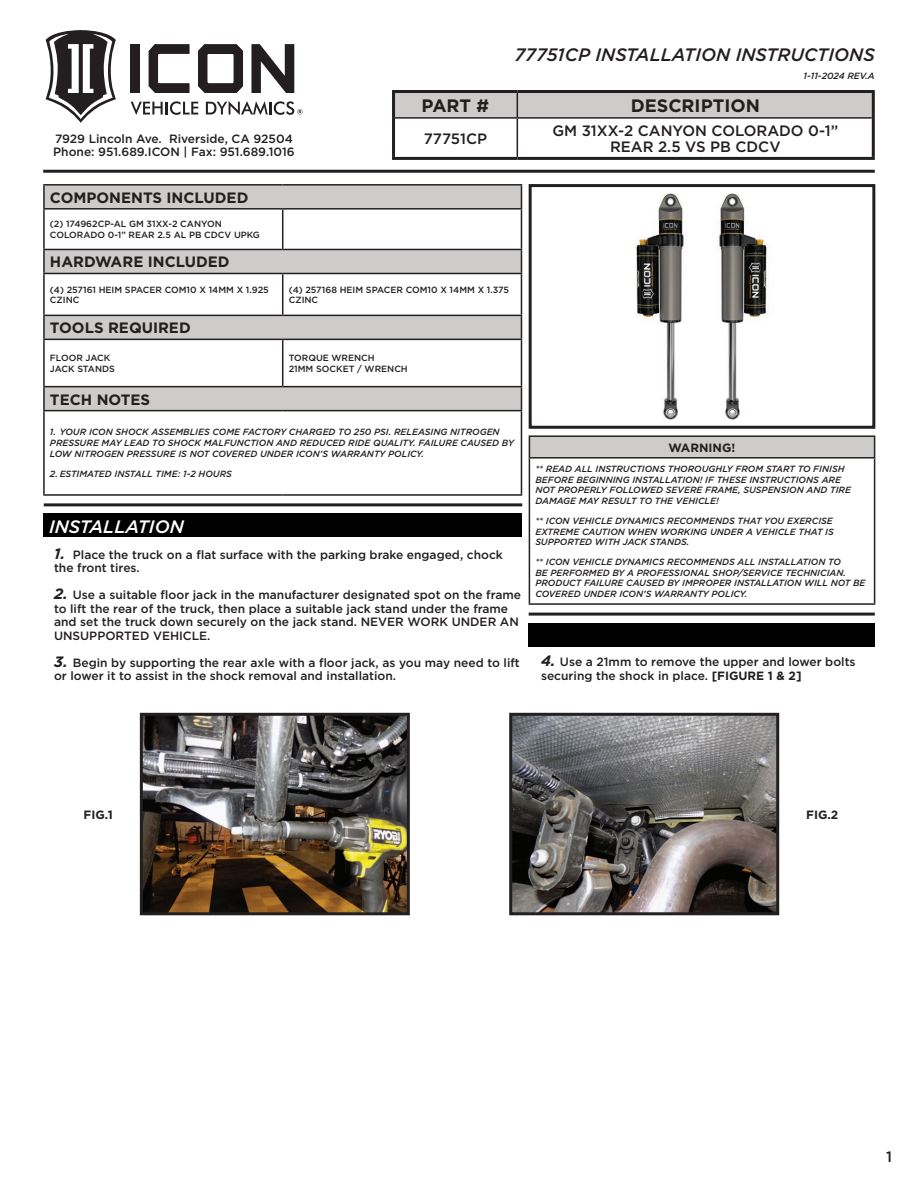
<style>
.page{position:relative;width:918px;height:1188px;background:#fff}
.page>*{position:absolute;margin:0;border:0;box-sizing:border-box;transform-origin:0 0}
.t1{font:italic 500 18px "Gotham";color:#231f20}
.t2{font:700 18px "Gotham";color:#231f20}
.t3{font:italic 500 18px "Gotham";color:#fff}
.t4{font:700 15px "Gotham";color:#231f20}
.t5{font:500 15px/16.5px "Gotham";color:#231f20;text-align:center}
.t6{font:500 12px/13.5px "Gotham";color:#231f20}
.t7{font:700 12px "Gotham";color:#231f20}
.t8{font:italic 500 9px/10.8px "Gotham";color:#231f20}
.t9{font:500 9px/10.8px "Gotham";color:#231f20}
.s1{font-weight:700;font-style:italic;font-size:15px}
.s2{font-weight:700}
</style>
<div class="page">
<hr style="left:43px;top:170px;width:832px;height:3px;background:#231f20">
<div style="left:395px;top:93px;width:477px;height:24px;background:#ceccca"></div>
<hr style="left:395px;top:117px;width:122px;height:2px;background:#231f20">
<hr style="left:517px;top:117px;width:355px;height:2px;background:#231f20">
<hr style="left:517px;top:119px;width:1px;height:38px;background:#231f20">
<hr style="left:392px;top:90px;width:125px;height:3px;background:#231f20">
<hr style="left:392px;top:93px;width:3px;height:25px;background:#231f20">
<hr style="left:517px;top:90px;width:358px;height:3px;background:#231f20">
<hr style="left:872px;top:93px;width:3px;height:25px;background:#231f20">
<hr style="left:392px;top:118px;width:3px;height:39px;background:#231f20">
<hr style="left:872px;top:118px;width:3px;height:39px;background:#231f20">
<hr style="left:392px;top:157px;width:125px;height:3px;background:#231f20">
<hr style="left:517px;top:157px;width:358px;height:3px;background:#231f20">
<div style="left:529px;top:436px;width:346px;height:22px;background:#ceccca"></div>
<hr style="left:529px;top:435px;width:346px;height:2px;background:#231f20">
<svg style="left:529px;top:437px;width:1px;height:20px"></svg>
<svg style="left:874px;top:437px;width:1px;height:20px"></svg>
<hr style="left:529px;top:457px;width:346px;height:2px;background:#231f20">
<hr style="left:529px;top:459px;width:1px;height:144px;background:#231f20">
<hr style="left:874px;top:459px;width:1px;height:144px;background:#231f20">
<hr style="left:529px;top:603px;width:346px;height:2px;background:#231f20">
<img style="left:636px;top:193px;width:131px;height:227px">
<div style="left:529px;top:184px;width:346px;height:245px;border:3px solid #231f20"></div>
<svg style="left:45px;top:186px;width:476px;height:224px"></svg>
<hr style="left:43px;top:184px;width:240px;height:2px;background:#231f20">
<hr style="left:43px;top:186px;width:2px;height:22px;background:#231f20">
<hr style="left:283px;top:184px;width:239px;height:2px;background:#231f20">
<svg style="left:521px;top:186px;width:1px;height:22px"></svg>
<hr style="left:43px;top:208px;width:240px;height:2px;background:#231f20">
<hr style="left:43px;top:210px;width:2px;height:39px;background:#231f20">
<hr style="left:283px;top:208px;width:239px;height:2px;background:#231f20">
<hr style="left:282px;top:210px;width:1px;height:39px;background:#231f20">
<hr style="left:521px;top:210px;width:1px;height:39px;background:#231f20">
<hr style="left:43px;top:249px;width:240px;height:1px;background:#231f20">
<hr style="left:43px;top:250px;width:2px;height:23px;background:#231f20">
<hr style="left:283px;top:249px;width:239px;height:1px;background:#231f20">
<svg style="left:521px;top:250px;width:1px;height:23px"></svg>
<hr style="left:43px;top:273px;width:240px;height:1px;background:#231f20">
<hr style="left:43px;top:274px;width:2px;height:41px;background:#231f20">
<hr style="left:283px;top:273px;width:239px;height:1px;background:#231f20">
<hr style="left:282px;top:274px;width:1px;height:41px;background:#231f20">
<hr style="left:521px;top:274px;width:1px;height:41px;background:#231f20">
<hr style="left:43px;top:315px;width:240px;height:1px;background:#231f20">
<hr style="left:43px;top:316px;width:2px;height:23px;background:#231f20">
<hr style="left:283px;top:315px;width:239px;height:1px;background:#231f20">
<svg style="left:521px;top:316px;width:1px;height:23px"></svg>
<hr style="left:43px;top:339px;width:240px;height:1px;background:#231f20">
<hr style="left:43px;top:340px;width:2px;height:46px;background:#231f20">
<hr style="left:283px;top:339px;width:239px;height:1px;background:#231f20">
<hr style="left:282px;top:340px;width:1px;height:46px;background:#231f20">
<hr style="left:521px;top:340px;width:1px;height:46px;background:#231f20">
<hr style="left:43px;top:386px;width:240px;height:1px;background:#231f20">
<hr style="left:43px;top:387px;width:2px;height:23px;background:#231f20">
<hr style="left:283px;top:386px;width:239px;height:1px;background:#231f20">
<svg style="left:521px;top:387px;width:1px;height:23px"></svg>
<hr style="left:43px;top:410px;width:240px;height:1px;background:#231f20">
<hr style="left:43px;top:411px;width:2px;height:83px;background:#231f20">
<hr style="left:283px;top:410px;width:239px;height:1px;background:#231f20">
<hr style="left:521px;top:411px;width:1px;height:83px;background:#231f20">
<hr style="left:43px;top:494px;width:240px;height:2px;background:#231f20">
<hr style="left:283px;top:494px;width:239px;height:2px;background:#231f20">
<div style="left:131px;top:44px;width:9px;height:49px;background:#231f20"></div>
<svg style="left:149px;top:44px;width:41px;height:49px"></svg>
<svg style="left:198px;top:44px;width:45px;height:49px"></svg>
<svg style="left:251px;top:44px;width:43px;height:49px"></svg>
<svg style="left:131px;top:101px;width:67px;height:14px"></svg>
<svg style="left:45px;top:30px;width:71px;height:93px"></svg>
<svg style="left:206px;top:101px;width:97px;height:14px"></svg>
<img style="left:144px;top:717px;width:262px;height:194px">
<div style="left:140px;top:713px;width:270px;height:202px;border:3px solid #231f20"></div>
<img style="left:513px;top:717px;width:262px;height:194px">
<div style="left:509px;top:713px;width:270px;height:202px;border:3px solid #231f20"></div>
<hr style="left:44px;top:503px;width:478px;height:3px;background:#231f20">
<div style="left:44px;top:514px;width:478px;height:23px;background:#000"></div>
<hr style="left:529px;top:613px;width:346px;height:3px;background:#231f20">
<div style="left:529px;top:623px;width:346px;height:24px;background:#000"></div>
<h1 class="t1" style="left:515px;top:43px;width:362px">77751CP INSTALLATION INSTRUCTIONS</h1>
<h3 class="t6" style="left:53px;top:131px;width:243px">7929 Lincoln Ave. Riverside, CA 92504<br>Phone: 951.689.ICON | Fax: 951.689.1016</h3>
<p class="t8" style="left:804px;top:71px;width:73px">1-11-2024 REV.A</p>
<h1 class="t2" style="left:422px;top:94px;width:69px">PART #</h1>
<h1 class="t2" style="left:631px;top:94px;width:131px">DESCRIPTION</h1>
<h2 class="t5" style="left:424px;top:130px;width:65px">77751CP</h2>
<h2 class="t5" style="left:552px;top:122px;width:287px">GM 31XX-2 CANYON COLORADO 0-1”<br>REAR 2.5 VS PB CDCV</h2>
<h2 class="t4" style="left:50px;top:188px;width:200px">COMPONENTS INCLUDED</h2>
<p class="t9" style="left:50px;top:219px;width:212px">(2) 174962CP-AL GM 31XX-2 CANYON<br>COLORADO 0-1” REAR 2.5 AL PB CDCV UPKG</p>
<h2 class="t4" style="left:50px;top:252px;width:181px">HARDWARE INCLUDED</h2>
<p class="t9" style="left:50px;top:284px;width:220px">(4) 257161 HEIM SPACER COM10 X 14MM X 1.925<br>CZINC</p>
<p class="t9" style="left:289px;top:284px;width:222px">(4) 257168 HEIM SPACER COM10 X 14MM X 1.375<br>CZINC</p>
<h2 class="t4" style="left:50px;top:318px;width:142px">TOOLS REQUIRED</h2>
<p class="t9" style="left:50px;top:353px;width:66px">FLOOR JACK<br>JACK STANDS</p>
<p class="t9" style="left:289px;top:353px;width:121px">TORQUE WRENCH<br>21MM SOCKET / WRENCH</p>
<h2 class="t4" style="left:50px;top:389px;width:102px">TECH NOTES</h2>
<p class="t8" style="left:50px;top:427px;width:465px">1. YOUR ICON SHOCK ASSEMBLIES COME FACTORY CHARGED TO 250 PSI. RELEASING NITROGEN<br>PRESSURE MAY LEAD TO SHOCK MALFUNCTION AND REDUCED RIDE QUALITY. FAILURE CAUSED BY<br>LOW NITROGEN PRESSURE IS NOT COVERED UNDER ICON’S WARRANTY POLICY.</p>
<p class="t8" style="left:50px;top:469px;width:184px">2. ESTIMATED INSTALL TIME: 1-2 HOURS</p>
<h1 class="t3" style="left:49px;top:515px;width:136px">INSTALLATION</h1>
<h3 class="t6" style="left:54px;top:548px;width:450px"><span class="s1">1.</span> Place the truck on a flat surface with the parking brake engaged, chock the front tires.</h3>
<p class="t6" style="left:54px;top:588px;width:469px"><span class="s1">2.</span> Use a suitable floor jack in the manufacturer designated spot on the frame to lift the rear of the truck, then place a suitable jack stand under the frame and set the truck down securely on the jack stand. NEVER WORK UNDER AN UNSUPPORTED VEHICLE.</p>
<h3 class="t6" style="left:54px;top:656px;width:467px"><span class="s1">3.</span> Begin by supporting the rear axle with a floor jack, as you may need to lift or lower it to assist in the shock removal and installation.</h3>
<h3 class="t7" style="left:669px;top:440px;width:68px">WARNING!</h3>
<p class="t8" style="left:535px;top:463px;width:317px">** READ ALL INSTRUCTIONS THOROUGHLY FROM START TO FINISH BEFORE BEGINNING INSTALLATION! IF THESE INSTRUCTIONS ARE NOT PROPERLY FOLLOWED SEVERE FRAME, SUSPENSION AND TIRE DAMAGE MAY RESULT TO THE VEHICLE!</p>
<p class="t8" style="left:535px;top:515px;width:300px;text-align:justify">** ICON VEHICLE DYNAMICS RECOMMENDS THAT YOU EXERCISE EXTREME CAUTION WHEN WORKING UNDER A VEHICLE THAT IS SUPPORTED WITH JACK STANDS.</p>
<p class="t8" style="left:535px;top:556px;width:332px">** ICON VEHICLE DYNAMICS RECOMMENDS ALL INSTALLATION TO<br>BE PERFORMED BY A PROFESSIONAL SHOP/SERVICE TECHNICIAN.<br>PRODUCT FAILURE CAUSED BY IMPROPER INSTALLATION WILL NOT BE COVERED UNDER ICON’S WARRANTY POLICY.</p>
<h3 class="t6" style="left:541px;top:655px;width:316px"><span class="s1">4.</span> Use a 21mm to remove the upper and lower bolts securing the shock in place. <span class="s2">[FIGURE 1 &amp; 2]</span></h3>
<h3 class="t7" style="left:84px;top:807px;width:31px">FIG.1</h3>
<h3 class="t7" style="left:806px;top:807px;width:34px">FIG.2</h3>
<h2 class="t5" style="left:886px;top:1148px;width:7px">1</h2>
</div>
